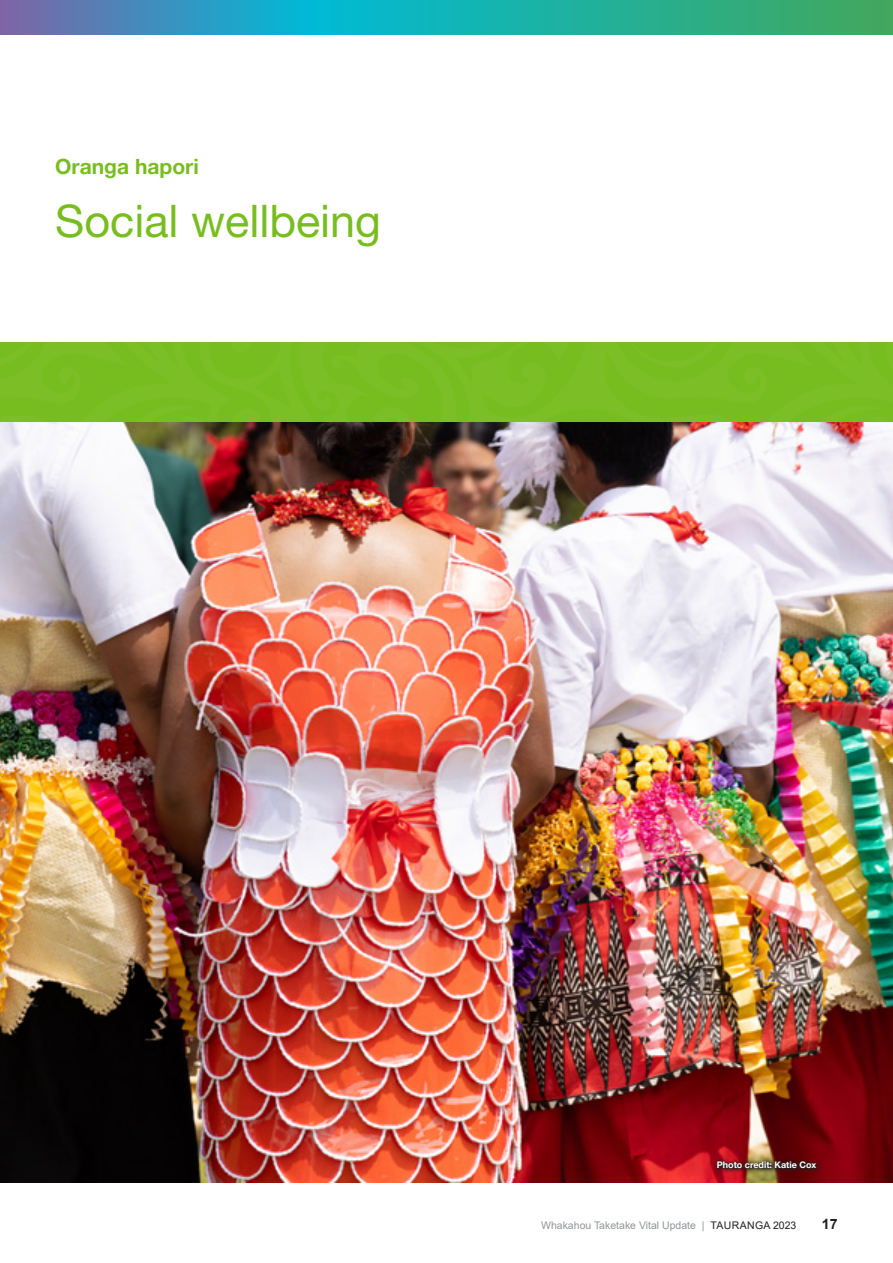
<style>
.page{position:relative;width:893px;height:1263px;background:#fff}
.page>*{position:absolute;margin:0;border:0;box-sizing:border-box;transform-origin:0 0}
.Heading_A{font:45px "Helvetica Neue LT Pro";color:#78bd1f}
.Subhead_3{font:700 21px "Helvetica Neue LT Pro";color:#78bd1f}
.t1{font:700 14.25px "Arial";color:#231f20}
.t2{font:10.5px "Arial";color:#939598}
.Footnote{font:700 9px "Helvetica Neue LT Pro";color:#fff}
.s1{color:#231f20}
</style>
<div class="page">
<svg style="left:0;top:0;width:893px;height:34px"></svg>
<img style="left:0;top:422px;width:893px;height:760px">
<div style="left:32px;top:342px;width:595px;height:80px;background:#7bbe23"></div>
<div style="left:0;top:342px;width:127px;height:62px;background:#78bd1f"></div>
<svg style="left:232px;top:408px;width:29px;height:14px"></svg>
<svg style="left:0;top:415px;width:46px;height:7px"></svg>
<svg style="left:134px;top:401px;width:71px;height:21px"></svg>
<div style="left:330px;top:342px;width:175px;height:80px;background:#7bbe23"></div>
<div style="left:627px;top:342px;width:266px;height:80px;background:#78bd1f"></div>
<svg style="left:713px;top:1158px;width:108px;height:15px"></svg>
<p class="Subhead_3" style="left:55px;top:154px;width:145px">Oranga hapori</p>
<p class="Heading_A" style="left:55px;top:193px;width:327px">Social wellbeing</p>
<p class="Footnote" style="left:717px;top:1159px;width:101px">Photo credit: Katie Cox</p>
<p class="t2" style="left:541px;top:1218px;width:257px">Whakahou Taketake Vital Update | <span class="s1">TAURANGA 2023</span></p>
<h3 class="t1" style="left:822px;top:1214px;width:17px">17</h3>
</div>
